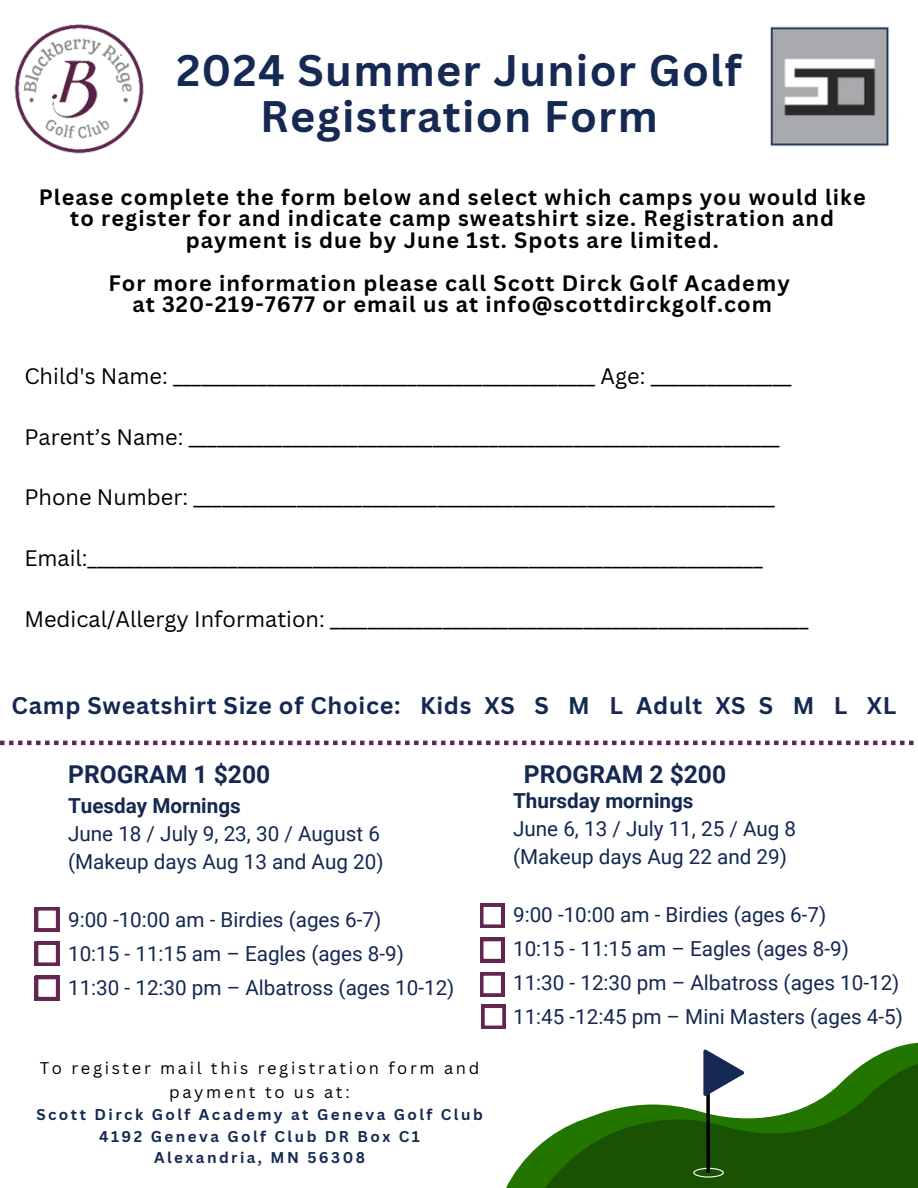
<style>
.page{position:relative;width:918px;height:1188px;background:#fff}
.page>*{position:absolute;margin:0;border:0;box-sizing:border-box;transform-origin:0 0}
.t1{font:700 43.05px/46.2px "Canva Sans";letter-spacing:.03em;color:#152952;text-align:center}
.t2{font:700 24.6px "Roboto";color:#142851}
.t3{font:700 23.55px "Canva Sans";letter-spacing:.03em;color:#142851}
.t4{font:21.75px "Canva Sans";color:#000}
.t5{font:700 21.6px/21.3px "Canva Sans";letter-spacing:.05em;color:#000;text-align:center}
.t6{font:20.7px/33.8px "Roboto";color:#142851}
.t7{font:16.5px/24px "Canva Sans";letter-spacing:.16em;color:#000;text-align:center}
.t8{font:700 15.15px "Canva Sans";letter-spacing:.16em;color:#152952}
.s1{font-weight:700}
</style>
<div class="page">
<img style="left:770px;top:26px;width:120px;height:121px">
<svg style="left:0;top:741px;width:914px;height:4px"></svg>
<svg style="left:874px;top:1042px;width:44px;height:15px"></svg>
<svg style="left:506px;top:1147px;width:31px;height:41px"></svg>
<svg style="left:537px;top:1057px;width:381px;height:131px"></svg>
<svg style="left:693px;top:1168px;width:31px;height:10px"></svg>
<svg style="left:706px;top:1096px;width:4px;height:77px"></svg>
<svg style="left:703px;top:1049px;width:41px;height:47px"></svg>
<img style="left:14px;top:24px;width:130px;height:130px">
<svg style="left:35px;top:907px;width:24px;height:24px"></svg>
<svg style="left:35px;top:942px;width:24px;height:24px"></svg>
<svg style="left:35px;top:976px;width:24px;height:24px"></svg>
<svg style="left:480px;top:904px;width:24px;height:24px"></svg>
<svg style="left:480px;top:938px;width:24px;height:24px"></svg>
<svg style="left:480px;top:972px;width:24px;height:25px"></svg>
<svg style="left:481px;top:1005px;width:25px;height:24px"></svg>
<h5 class="t1" style="left:176px;top:46px;width:567px">2024 Summer Junior Golf<br>Registration Form</h5>
<p class="t5" style="left:39px;top:186px;width:829px">Please complete the form below and select which camps you would like to register for and indicate camp sweatshirt size. Registration and payment is due by June 1st. Spots are limited.</p>
<h1 class="t5" style="left:108px;top:271px;width:683px">For more information please call Scott Dirck Golf Academy at 320-219-7677 or email us at info@scottdirckgolf.com</h1>
<h4 class="t4" style="left:24px;top:361px;width:769px">Child's Name: _____________________________________________ Age: _______________</h4>
<h4 class="t4" style="left:24px;top:421px;width:757px">Parent’s Name: _______________________________________________________________</h4>
<h5 class="t4" style="left:24px;top:482px;width:752px">Phone Number: ______________________________________________________________</h5>
<h5 class="t4" style="left:24px;top:543px;width:740px">Email:________________________________________________________________________</h5>
<h5 class="t4" style="left:24px;top:604px;width:785px">Medical/Allergy Information: ___________________________________________________</h5>
<h5 class="t3" style="left:12px;top:689px;width:886px">Camp Sweatshirt Size of Choice: Kids XS S M L Adult XS S M L XL</h5>
<p class="t2" style="left:68px;top:760px;width:204px">PROGRAM 1 $200</p>
<p class="t2" style="left:524px;top:760px;width:204px">PROGRAM 2 $200</p>
<p class="t6" style="left:513px;top:787px;width:285px;line-height:28.2px"><span class="s1">Thursday mornings<br></span>June 6, 13 / July 11, 25 / Aug 8 (Makeup days Aug 22 and 29)</p>
<p class="t6" style="left:513px;top:899px;width:391px">9:00 -10:00 am - Birdies (ages 6-7)<br>10:15 - 11:15 am – Eagles (ages 8-9)<br>11:30 - 12:30 pm – Albatross (ages 10-12)<br>11:45 -12:45 pm – Mini Masters (ages 4-5)</p>
<h5 class="t6" style="left:68px;top:791px;width:317px;line-height:28.2px"><span class="s1">Tuesday Mornings<br></span>June 18 / July 9, 23, 30 / August 6 (Makeup days Aug 13 and Aug 20)</h5>
<h5 class="t6" style="left:68px;top:903px;width:388px">9:00 -10:00 am - Birdies (ages 6-7)<br>10:15 - 11:15 am – Eagles (ages 8-9)<br>11:30 - 12:30 pm – Albatross (ages 10-12)</h5>
<h5 class="t7" style="left:40px;top:1056px;width:441px">To register mail this registration form and payment to us at:</h5>
<h3 class="t8" style="left:36px;top:1104px;width:448px">Scott Dirck Golf Academy at Geneva Golf Club</h3>
<h2 class="t8" style="left:99px;top:1125px;width:322px">4192 Geneva Golf Club DR Box C1</h2>
<h2 class="t8" style="left:154px;top:1147px;width:212px">Alexandria, MN 56308</h2>
</div>
